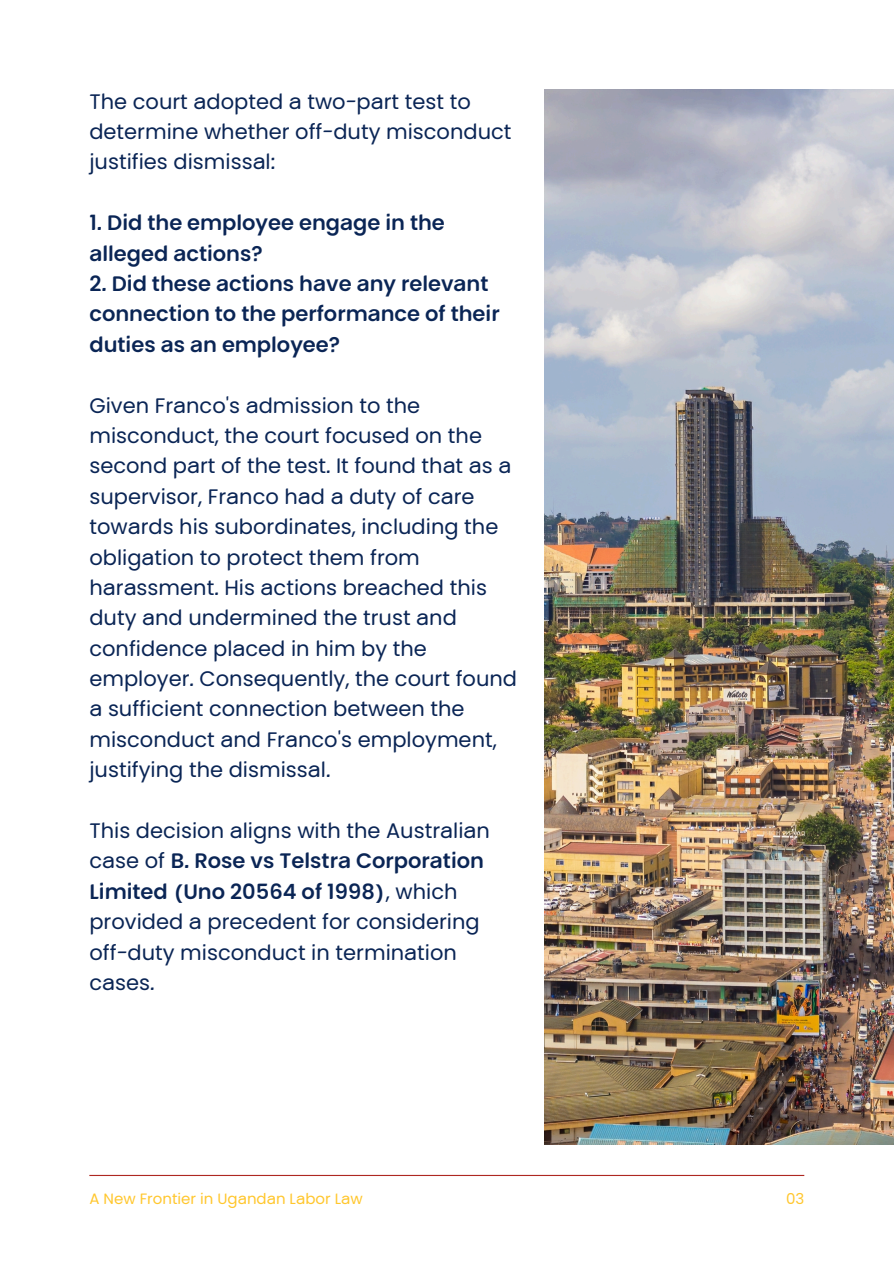
<style>
.page{position:relative;width:894px;height:1264px;background:#fff}
.page>*{position:absolute;margin:0;border:0;box-sizing:border-box;transform-origin:0 0}
.t1{font:21px/30.3px "PKF Global Sans";color:#0a2555}
.t2{font:700 21px/30.3px "PKF Global Sans";color:#0a2555}
.t3{font:15px "PKF Global Sans";color:#ffc72e}
.s1{font-weight:700}
</style>
<div class="page">
<img style="left:544px;top:89px;width:349px;height:1055px">
<hr style="left:89px;top:1174px;width:715px;height:1px;background:#ae2821">
<h1 class="t1" style="left:89px;top:86px;width:423px">The court adopted a two-part test to determine whether off-duty misconduct justifies dismissal:</h1>
<h1 class="t2" style="left:89px;top:208px;width:357px">1. Did the employee engage in the alleged actions?</h1>
<h1 class="t2" style="left:89px;top:268px;width:411px">2. Did these actions have any relevant connection to the performance of their duties as an employee?</h1>
<h1 class="t1" style="left:89px;top:390px;width:429px">Given Franco's admission to the misconduct, the court focused on the second part of the test. It found that as a supervisor, Franco had a duty of care towards his subordinates, including the obligation to protect them from harassment. His actions breached this duty and undermined the trust and confidence placed in him by the employer. Consequently, the court found a sufficient connection between the misconduct and Franco's employment, justifying the dismissal.</h1>
<p class="t1" style="left:89px;top:815px;width:402px">This decision aligns with the Australian case of <span class="s1">B. Rose vs Telstra Corporation<br>Limited (Uno 20564 of 1998)</span>, which provided a precedent for considering off-duty misconduct in termination cases.</p>
<p class="t3" style="left:89px;top:1187px;width:275px">A New Frontier in Ugandan Labor Law</p>
<p class="t3" style="left:785px;top:1187px;width:20px">03</p>
</div>
